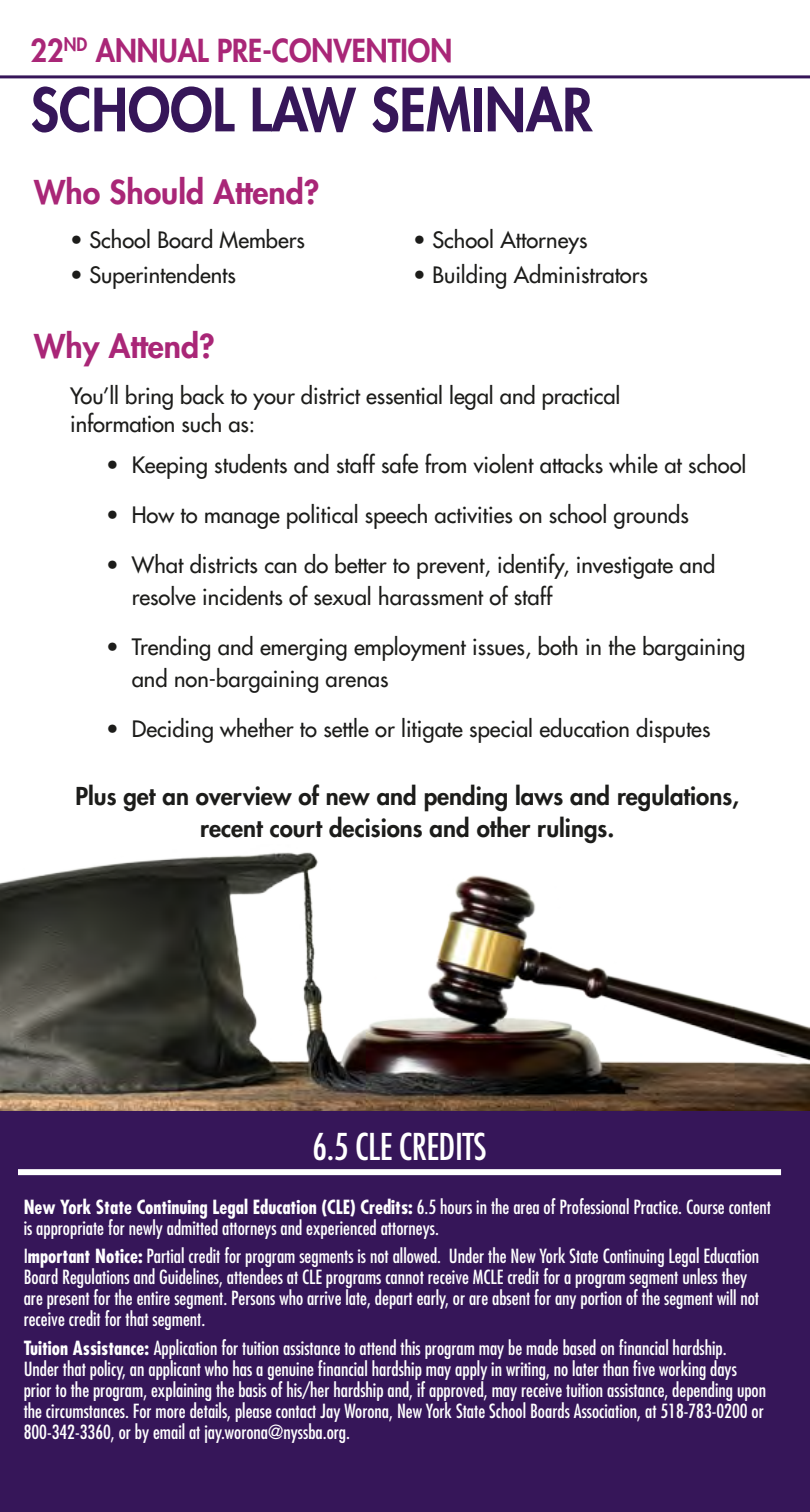
<style>
.page{position:relative;width:810px;height:1512px;background:#fff}
.page>*{position:absolute;margin:0;border:0;box-sizing:border-box;transform-origin:0 0}
.t1{font:800 58px "Futura";color:#361659;scale:.93 1}
.t2{font:condensed 36px "Futura";letter-spacing:-.01em;color:#fff}
.t3{font:800 32px "Futura";color:#a92677}
.t4{font:800 30.8px "Futura";color:#a92677;scale:.93 1}
.Copy{font:800 24px/32px "Futura";color:#1c1c1a;text-align:center}
.Copy-2{font:22px/32px "Futura";color:#1c1c1a}
.t5{font:condensed 19px/21px "Futura";color:#fff}
.s1{font-weight:700}
</style>
<div class="page">
<div style="left:0;top:1110px;width:810px;height:402px;background:#361659"></div>
<div style="left:18px;top:1169px;width:763px;height:6px;background:#fff"></div>
<hr style="left:0;top:75px;width:810px;height:3px;background:#361659">
<img style="left:0;top:852px;width:810px;height:258px">
<p class="t4" style="left:31px;top:31px;width:455px">22<sup>ND</sup> ANNUAL PRE-CONVENTION</p>
<p class="t1" style="left:31px;top:73px;width:606px">SCHOOL LAW SEMINAR</p>
<p class="t3" style="left:34px;top:172px;width:287px">Who Should Attend?</p>
<p class="Copy-2" style="left:70px;top:224px;width:236px">• School Board Members</p>
<p class="Copy-2" style="left:70px;top:260px;width:167px">• Superintendents</p>
<p class="Copy-2" style="left:413px;top:224px;width:176px">• School Attorneys</p>
<p class="Copy-2" style="left:413px;top:260px;width:236px">• Building Administrators</p>
<p class="t3" style="left:34px;top:326px;width:182px">Why Attend?</p>
<p class="Copy-2" style="left:70px;top:382px;width:552px;line-height:28px">You’ll bring back to your district essential legal and practical information such as:</p>
<p class="Copy-2" style="left:106px;top:449px;width:642px">• Keeping students and staff safe from violent attacks while at school</p>
<p class="Copy-2" style="left:106px;top:499px;width:584px">• How to manage political speech activities on school grounds</p>
<p class="Copy-2" style="left:132px;top:549px;width:585px;text-indent:-25px">• What districts can do better to prevent, identify, investigate and resolve incidents of sexual harassment of staff</p>
<p class="Copy-2" style="left:132px;top:631px;width:615px;text-indent:-25px">• Trending and emerging employment issues, both in the bargaining and non-bargaining arenas</p>
<p class="Copy-2" style="left:106px;top:713px;width:606px">• Deciding whether to settle or litigate special education disputes</p>
<p class="Copy" style="left:75px;top:780px;width:665px">Plus get an overview of new and pending laws and regulations, recent court decisions and other rulings.</p>
<p class="t2" style="left:312px;top:1125px;width:176px">6.5 CLE CREDITS</p>
<p class="t5" style="left:24px;top:1197px;width:749px"><span class="s1">New York State Continuing Legal Education (CLE) Credits:</span> 6.5 hours in the area of Professional Practice. Course content is appropriate for newly admitted attorneys and experienced attorneys.</p>
<p class="t5" style="left:24px;top:1246px;width:737px">I<span class="s1">mportant Notice:</span> Partial credit for program segments is not allowed. Under the New York State Continuing Legal Education Board Regulations and Guidelines, attendees at CLE programs cannot receive MCLE credit for a program segment unless they are present for the entire segment. Persons who arrive late, depart early, or are absent for any portion of the segment will not receive credit for that segment.</p>
<p class="t5" style="left:24px;top:1337px;width:744px"><span class="s1">Tuition Assistance:</span> Application for tuition assistance to attend this program may be made based on financial hardship.<br>Under that policy, an applicant who has a genuine financial hardship may apply in writing, no later than five working days prior to the program, explaining the basis of his/her hardship and, if approved, may receive tuition assistance, depending upon the circumstances. For more details, please contact Jay Worona, New York State School Boards Association, at 518-783-0200 or 800-342-3360, or by email at jay.worona@nyssba.org.</p>
</div>
